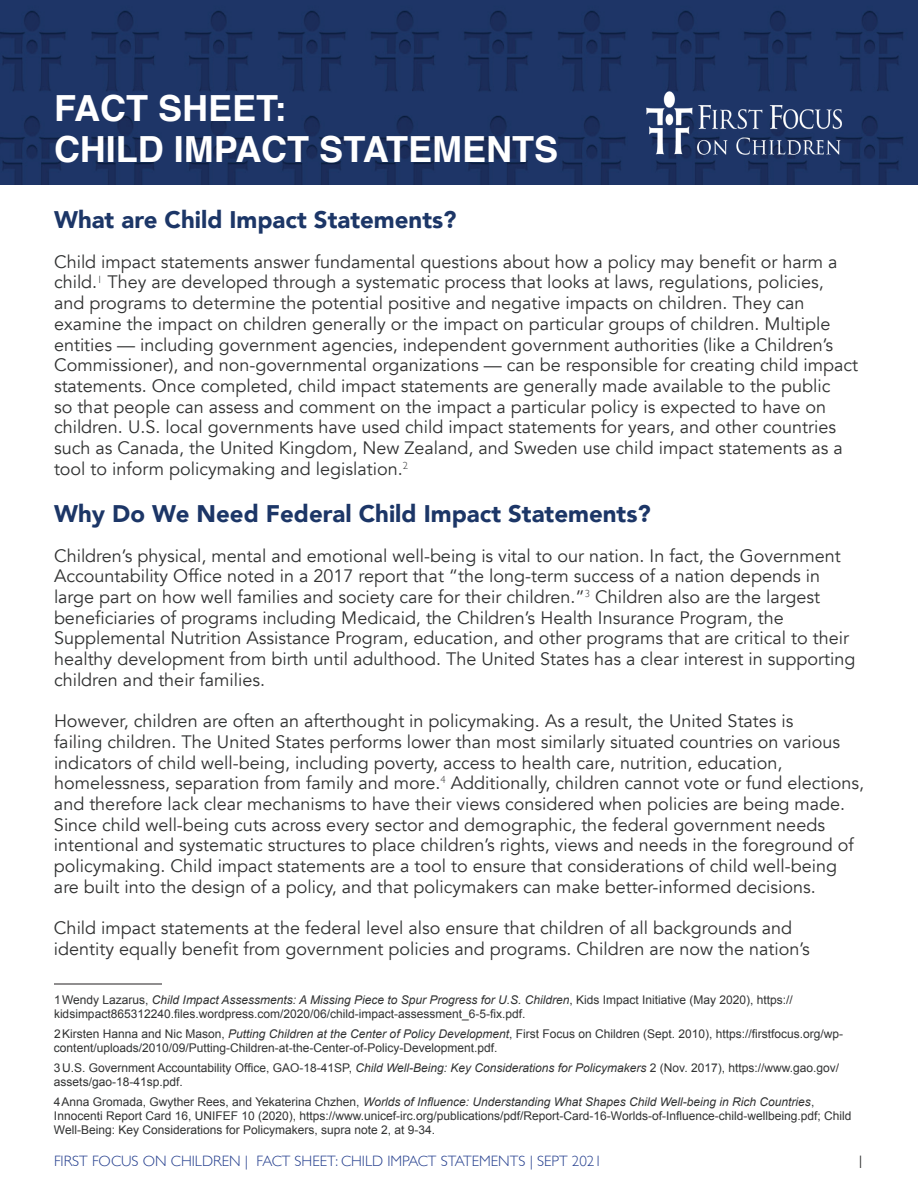
<style>
.page{position:relative;width:918px;height:1188px;background:#fff}
.page>*{position:absolute;margin:0;border:0;box-sizing:border-box;transform-origin:0 0}
.t1{font:700 36px/40.5px "Helvetica";color:#fff}
.t2{font:900 24px "Avenir";color:#1c3667}
.t3{font:18px/20.7px "Avenir";color:#313232}
.t4{font:300 18px "Gill Sans";color:#313232}
.t5{font:300 15px "Gill Sans";color:#253f8e}
.t6{font:12px/13.8px "Arial";color:#313232}
.s1{font-style:italic}
</style>
<div class="page">
<img style="left:0;top:0;width:918px;height:185px">
<img style="left:642px;top:86px;width:203px;height:74px">
<hr style="left:54px;top:984px;width:108px;height:1px;background:#231f20">
<h1 class="t1" style="left:54px;top:89px;width:506px">FACT SHEET:<br>CHILD IMPACT STATEMENTS</h1>
<h2 class="t2" style="left:54px;top:199px;width:404px">What are Child Impact Statements?</h2>
<p class="t3" style="left:54px;top:252px;width:806px">Child impact statements answer fundamental questions about how a policy may benefit or harm a child.<sup>1</sup> They are developed through a systematic process that looks at laws, regulations, policies, and programs to determine the potential positive and negative impacts on children. They can examine the impact on children generally or the impact on particular groups of children. Multiple entities — including government agencies, independent government authorities (like a Children’s Commissioner), and non-governmental organizations — can be responsible for creating child impact statements. Once completed, child impact statements are generally made available to the public<br>so that people can assess and comment on the impact a particular policy is expected to have on children. U.S. local governments have used child impact statements for years, and other countries such as Canada, the United Kingdom, New Zealand, and Sweden use child impact statements as a tool to inform policymaking and legislation.<sup>2</sup></p>
<h2 class="t2" style="left:54px;top:493px;width:598px">Why Do We Need Federal Child Impact Statements?</h2>
<p class="t3" style="left:54px;top:545px;width:803px">Children’s physical, mental and emotional well-being is vital to our nation. In fact, the Government Accountability Office noted in a 2017 report that “the long-term success of a nation depends in large part on how well families and society care for their children.”<sup>3</sup> Children also are the largest beneficiaries of programs including Medicaid, the Children’s Health Insurance Program, the Supplemental Nutrition Assistance Program, education, and other programs that are critical to their healthy development from birth until adulthood. The United States has a clear interest in supporting children and their families.</p>
<p class="t3" style="left:54px;top:711px;width:812px">However, children are often an afterthought in policymaking. As a result, the United States is<br>failing children. The United States performs lower than most similarly situated countries on various indicators of child well-being, including poverty, access to health care, nutrition, education, homelessness, separation from family and more.<sup>4</sup> Additionally, children cannot vote or fund elections, and therefore lack clear mechanisms to have their views considered when policies are being made.<br>Since child well-being cuts across every sector and demographic, the federal government needs intentional and systematic structures to place children’s rights, views and needs in the foreground of policymaking. Child impact statements are a tool to ensure that considerations of child well-being are built into the design of a policy, and that policymakers can make better-informed decisions.</p>
<p class="t3" style="left:54px;top:918px;width:757px">Child impact statements at the federal level also ensure that children of all backgrounds and identity equally benefit from government policies and programs. Children are now the nation’s</p>
<p class="t6" style="left:54px;top:993px;width:740px">1Wendy Lazarus, <span class="s1">Child Impact Assessments: A Missing Piece to Spur Progress for U.S. Children</span>, Kids Impact Initiative (May 2020), https:// kidsimpact865312240.files.wordpress.com/2020/06/child-impact-assessment_6-5-fix.pdf.</p>
<p class="t6" style="left:54px;top:1027px;width:791px">2 Kirsten Hanna and Nic Mason, <span class="s1">Putting Children at the Center of Policy Development</span>, First Focus on Children (Sept. 2010), https://firstfocus.org/wp&shy;content/uploads/2010/09/Putting-Children-at-the-Center-of-Policy-Development.pdf.</p>
<p class="t6" style="left:54px;top:1061px;width:787px">3 U.S. Government Accountability Office, GAO-18-41SP, <span class="s1">Child Well-Being: Key Considerations for Policymakers</span> 2 (Nov. 2017), https://www.gao.gov/ assets/gao-18-41sp.pdf.</p>
<p class="t6" style="left:54px;top:1095px;width:799px">4 Anna Gromada, Gwyther Rees, and Yekaterina Chzhen, <span class="s1">Worlds of Influence: Understanding What Shapes Child Well-being in Rich Countries</span>,<br>Innocenti Report Card 16, UNIFEF 10 (2020), https://www.unicef-irc.org/publications/pdf/Report-Card-16-Worlds-of-Influence-child-wellbeing.pdf; Child<br>Well-Being: Key Considerations for Policymakers, supra note 2, at 9-34.</p>
<p class="t5" style="left:54px;top:1149px;width:549px">FIRST FOCUS ON CHILDREN | FACT SHEET: CHILD IMPACT STATEMENTS | SEPT 2021</p>
<p class="t4" style="left:856px;top:1148px;width:10px">1</p>
</div>
